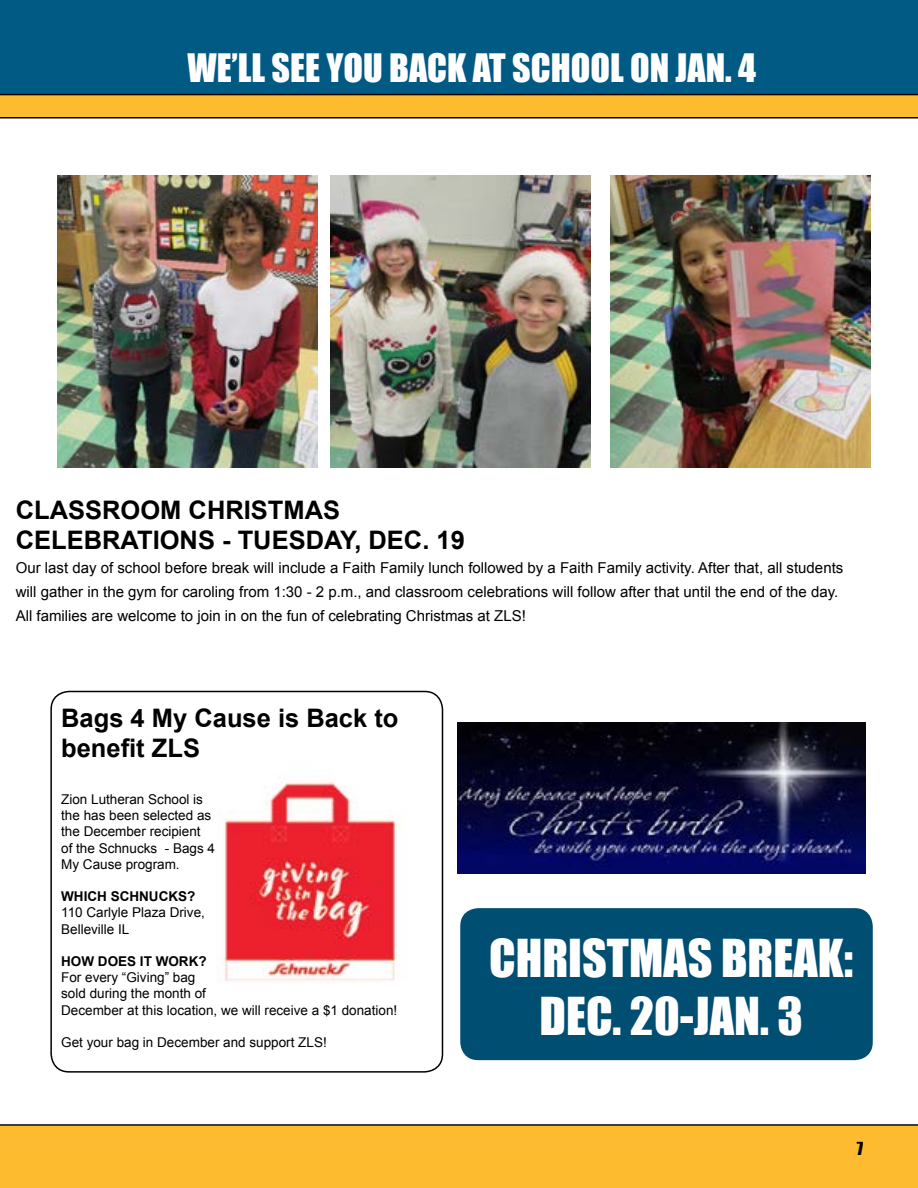
<style>
.page{position:relative;width:918px;height:1188px;background:#fff}
.page>*{position:absolute;margin:0;border:0;box-sizing:border-box;transform-origin:0 0}
.t1{font:48px/57.6px "Impact";color:#fff;text-align:center}
.t2{font:36px "Impact";color:#fff}
.t3{font:700 25.5px/30.6px "Arial";color:#000}
.t4{font:16.5px "Impact";color:#000}
.t5{font:15px/24px "Arial";color:#000}
.t6{font:13.5px/16.2px "Arial";color:#000}
.t7{font:700 13.5px "Arial";color:#000}
</style>
<div class="page">
<div style="left:0;top:1124px;width:918px;height:64px;background:#fdbb30"></div>
<div style="left:50px;top:691px;width:393px;height:382px;border:2px solid #000;border-radius:18px"></div>
<svg style="left:0;top:95px;width:918px;height:23px;background:#eeb02d"></svg>
<div style="left:0;top:0;width:918px;height:95px;background:#005a84"></div>
<div style="left:460px;top:908px;width:413px;height:152px;background:#004e71;border-radius:18px"></div>
<img style="left:219px;top:782px;width:178px;height:200px">
<img style="left:57px;top:176px;width:260px;height:291px">
<img style="left:330px;top:176px;width:260px;height:291px">
<img style="left:610px;top:176px;width:260px;height:291px">
<img style="left:457px;top:723px;width:409px;height:150px">
<h2 class="t2" style="left:188px;top:40px;width:570px">WE’LL SEE YOU BACK AT SCHOOL ON JAN. 4</h2>
<h3 class="t3" style="left:16px;top:495px;width:451px">CLASSROOM CHRISTMAS<br>CELEBRATIONS - TUESDAY, DEC. 19</h3>
<p class="t5" style="left:16px;top:556px;width:829px">Our last day of school before break will include a Faith Family lunch followed by a Faith Family activity. After that, all students will gather in the gym for caroling from 1:30 - 2 p.m., and classroom celebrations will follow after that until the end of the day.<br>All families are welcome to join in on the fun of celebrating Christmas at ZLS!</p>
<h3 class="t3" style="left:61px;top:703px;width:339px">Bags 4 My Cause is Back to benefit ZLS</h3>
<p class="t6" style="left:61px;top:791px;width:155px">Zion Lutheran School is the has been selected as the December recipient of the Schnucks - Bags 4<br>My Cause program.</p>
<p class="t7" style="left:61px;top:888px;width:136px">WHICH SCHNUCKS?</p>
<p class="t6" style="left:61px;top:905px;width:145px">110 Carlyle Plaza Drive,<br>Belleville IL</p>
<p class="t7" style="left:61px;top:952px;width:147px">HOW DOES IT WORK?</p>
<p class="t6" style="left:61px;top:970px;width:338px">For every “Giving” bag<br>sold during the month of<br>December at this location, we will receive a $1 donation!</p>
<p class="t6" style="left:61px;top:1034px;width:267px">Get your bag in December and support ZLS!</p>
<h1 class="t1" style="left:489px;top:928px;width:366px">CHRISTMAS BREAK:<br>DEC. 20-JAN. 3</h1>
<p class="t4" style="left:857px;top:1136px;width:8px">7</p>
</div>
